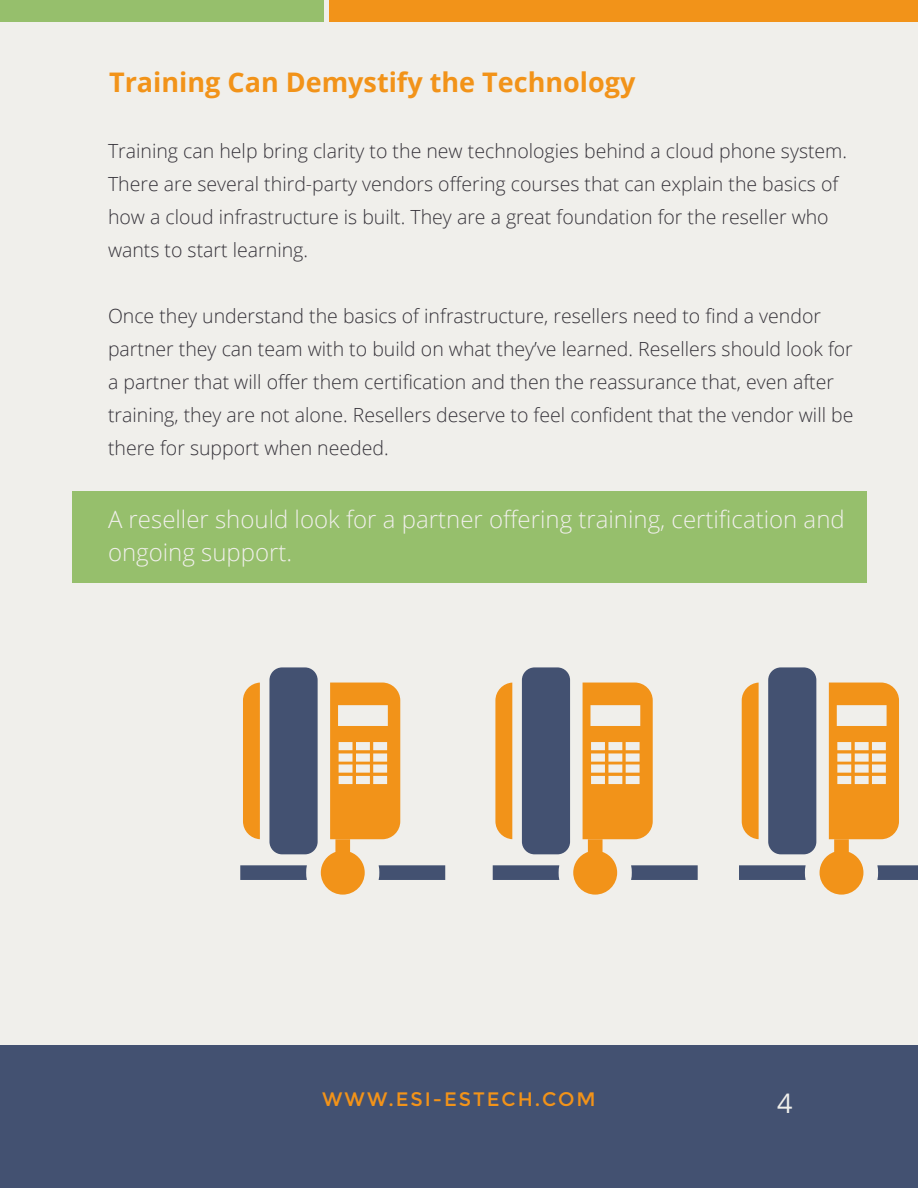
<style>
.page{position:relative;width:918px;height:1188px;background:#f0efeb}
.page>*{position:absolute;margin:0;border:0;box-sizing:border-box;transform-origin:0 0}
.t1{font:700 27px "Open Sans";color:#f29319}
.t2{font:27px "Open Sans";color:#f0efeb}
.t3{font:300 24px/33px "Open Sans";color:#f0efeb}
.t4{font:300 19.5px/33px "Open Sans";color:#36333a}
.t5{font:19.5px "Montserrat";letter-spacing:.1em;color:#f29319}
</style>
<div class="page">
<div style="left:0;top:1045px;width:918px;height:143px;background:#435171"></div>
<div style="left:0;top:0;width:324px;height:22px;background:#96bf6c"></div>
<div style="left:329px;top:0;width:589px;height:22px;background:#f29319"></div>
<div style="left:269px;top:667px;width:49px;height:187px;background:#435171;border-radius:13px"></div>
<svg style="left:240px;top:683px;width:205px;height:212px"></svg>
<div style="left:522px;top:667px;width:48px;height:187px;background:#435171;border-radius:13px"></div>
<svg style="left:493px;top:683px;width:205px;height:212px"></svg>
<div style="left:768px;top:667px;width:48px;height:187px;background:#435171;border-radius:13px"></div>
<svg style="left:739px;top:683px;width:179px;height:212px"></svg>
<div style="left:72px;top:491px;width:795px;height:92px;background:#96bf6c"></div>
<p class="t1" style="left:109px;top:63px;width:528px">Training Can Demystify the Technology</p>
<p class="t4" style="left:108px;top:134px;width:741px">Training can help bring clarity to the new technologies behind a cloud phone system.<br>There are several third-party vendors offering courses that can explain the basics of how a cloud infrastructure is built. They are a great foundation for the reseller who wants to start learning.</p>
<p class="t4" style="left:108px;top:299px;width:747px">Once they understand the basics of infrastructure, resellers need to find a vendor partner they can team with to build on what they’ve learned. Resellers should look for a partner that will offer them certification and then the reassurance that, even after training, they are not alone. Resellers deserve to feel confident that the vendor will be there for support when needed.</p>
<p class="t3" style="left:108px;top:503px;width:738px">A reseller should look for a partner offering training, certification and ongoing support.</p>
<p class="t5" style="left:322px;top:1088px;width:275px">WWW.ESI-ESTECH.COM</p>
<h1 class="t2" style="left:777px;top:1085px;width:17px">4</h1>
</div>
